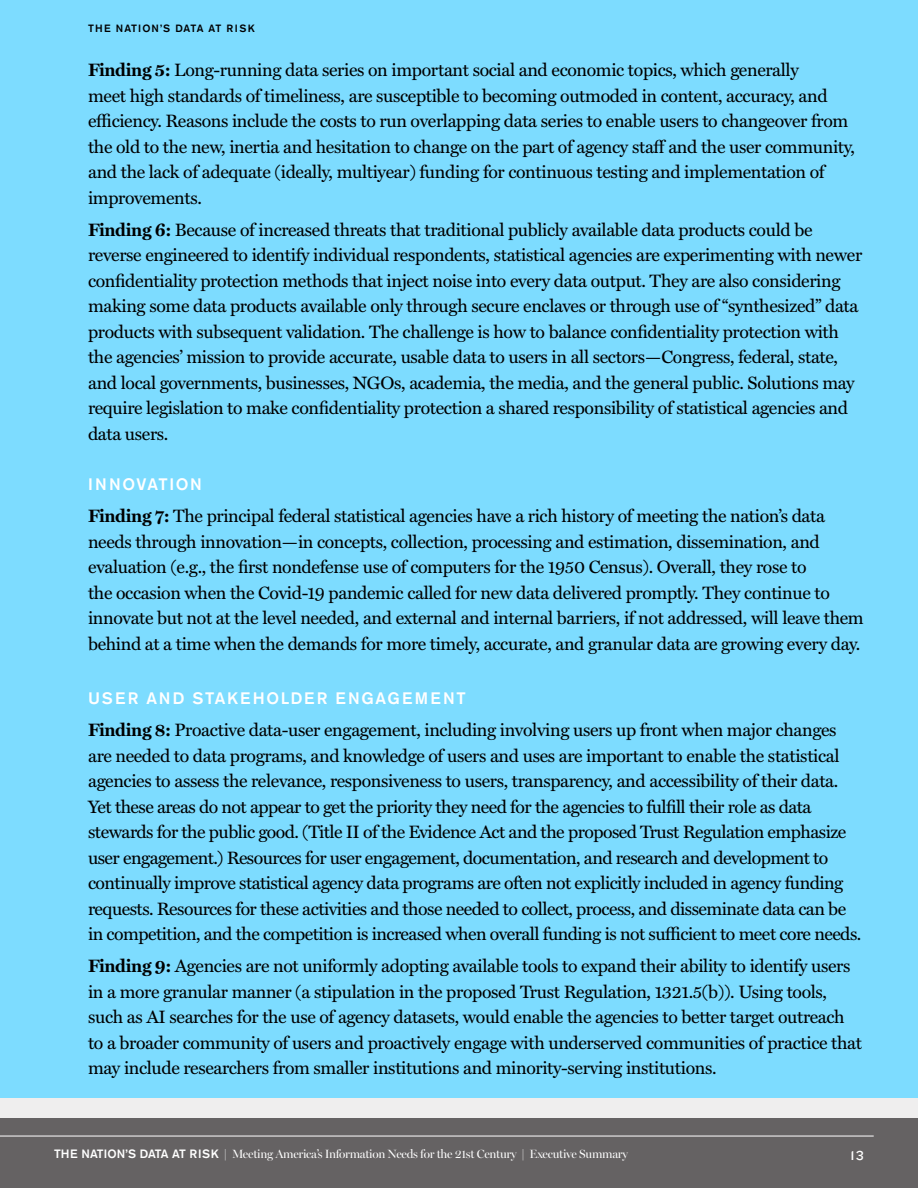
<style>
.page{position:relative;width:918px;height:1188px;background:#fff}
.page>*{position:absolute;margin:0;border:0;box-sizing:border-box;transform-origin:0 0}
.t1{font:18px/25.5px "Miller Text";letter-spacing:-.02em;color:#000}
.t2{font:16.5px "Akzidenz Grotesk Pro Md UFC";letter-spacing:.1em;color:#fff}
.t3{font:13.5px "Knockout 32 Junior Cruisewt";color:#fff}
.t4{font:12px "Miller Banner";letter-spacing:-.025em;color:#fff}
.t5{font:10.5px "Akzidenz Grotesk Pro Md UFC";letter-spacing:.1em;color:#000}
.s1{font-weight:700}
.s2{font-family:"Akzidenz Grotesk Pro Md UFC"}
</style>
<div class="page">
<div style="left:0;top:0;width:918px;height:1097px;background:#7ddcff"></div>
<div style="left:0;top:1118px;width:918px;height:70px;background:#656263"></div>
<hr style="left:0;top:1136px;width:874px;height:1px;background:#fff">
<p class="t5" style="left:88px;top:21px;width:168px">THE NATION’S DATA AT RISK</p>
<p class="t1" style="left:88px;top:56px;width:768px"><span class="s1">Finding 5:</span> Long-running data series on important social and economic topics, which generally<br>meet high standards of timeliness, are susceptible to becoming outmoded in content, accuracy, and efficiency. Reasons include the costs to run overlapping data series to enable users to changeover from the old to the new, inertia and hesitation to change on the part of agency staff and the user community, and the lack of adequate (ideally, multiyear) funding for continuous testing and implementation of improvements.</p>
<p class="t1" style="left:88px;top:216px;width:776px"><span class="s1">Finding 6:</span> Because of increased threats that traditional publicly available data products could be reverse engineered to identify individual respondents, statistical agencies are experimenting with newer confidentiality protection methods that inject noise into every data output. They are also considering making some data products available only through secure enclaves or through use of “synthesized” data products with subsequent validation. The challenge is how to balance confidentiality protection with the agencies’ mission to provide accurate, usable data to users in all sectors—Congress, federal, state, and local governments, businesses, NGOs, academia, the media, and the general public. Solutions may require legislation to make confidentiality protection a shared responsibility of statistical agencies and data users.</p>
<p class="t2" style="left:88px;top:474px;width:115px">INNOVATION</p>
<p class="t1" style="left:88px;top:502px;width:777px"><span class="s1">Finding 7:</span> The principal federal statistical agencies have a rich history of meeting the nation’s data needs through innovation—in concepts, collection, processing and estimation, dissemination, and evaluation (e.g., the first nondefense use of computers for the 1950 Census). Overall, they rose to<br>the occasion when the Covid-19 pandemic called for new data delivered promptly. They continue to innovate but not at the level needed, and external and internal barriers, if not addressed, will leave them behind at a time when the demands for more timely, accurate, and granular data are growing every day.</p>
<p class="t2" style="left:88px;top:687px;width:379px">USER AND STAKEHOLDER ENGAGEMENT</p>
<p class="t1" style="left:88px;top:716px;width:775px"><span class="s1">Finding 8:</span> Proactive data-user engagement, including involving users up front when major changes are needed to data programs, and knowledge of users and uses are important to enable the statistical agencies to assess the relevance, responsiveness to users, transparency, and accessibility of their data.<br>Yet these areas do not appear to get the priority they need for the agencies to fulfill their role as data stewards for the public good. (Title II of the Evidence Act and the proposed Trust Regulation emphasize user engagement.) Resources for user engagement, documentation, and research and development to continually improve statistical agency data programs are often not explicitly included in agency funding requests. Resources for these activities and those needed to collect, process, and disseminate data can be in competition, and the competition is increased when overall funding is not sufficient to meet core needs.</p>
<p class="t1" style="left:88px;top:952px;width:775px"><span class="s1">Finding 9:</span> Agencies are not uniformly adopting available tools to expand their ability to identify users in a more granular manner (a stipulation in the proposed Trust Regulation, 1321.5(b)). Using tools, such as AI searches for the use of agency datasets, would enable the agencies to better target outreach to a broader community of users and proactively engage with underserved communities of practice that may include researchers from smaller institutions and minority-serving institutions.</p>
<p class="t4" style="left:54px;top:1147px;width:576px"><span class="s2">THE NATION’S DATA AT RISK</span> | Meeting America’s Information Needs for the 21st Century | Executive Summary</p>
<p class="t3" style="left:851px;top:1146px;width:15px">13</p>
</div>
